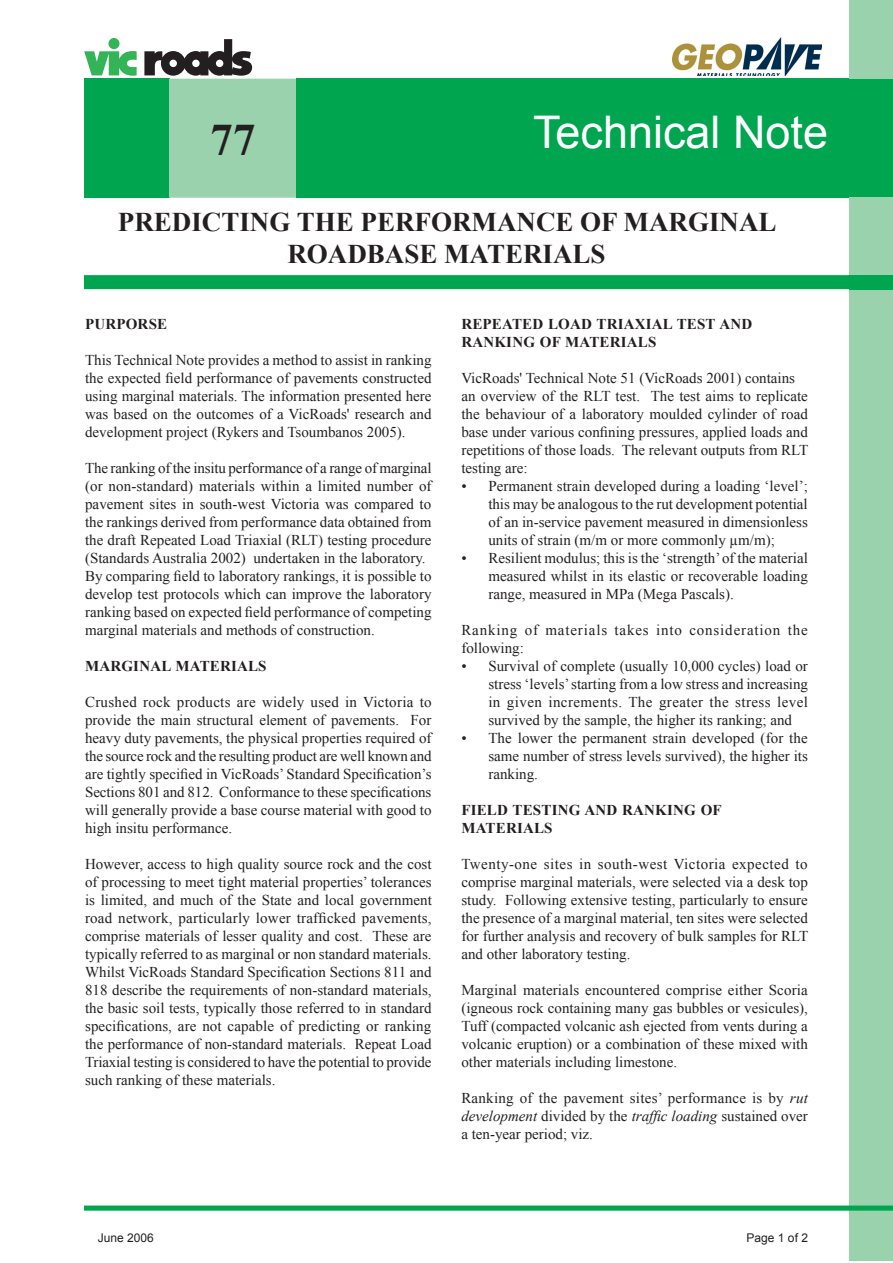
<style>
.page{position:relative;width:893px;height:1263px;background:#fff}
.page>*{position:absolute;margin:0;border:0;box-sizing:border-box;transform-origin:0 0}
.t1{font:45px "Arial";color:#fff}
.t2{font:700 45px "Times New Roman";color:#231f20}
.t3{font:700 27px/32.4px "Times New Roman";color:#231f20;text-align:center}
.t4{font:15px/18px "Times New Roman";color:#231f20;text-align:justify}
.t5{font:700 15px/18px "Times New Roman";letter-spacing:.015em;color:#231f20}
.t6{font:15px/18px "Times New Roman";letter-spacing:.055em;color:#231f20}
.t7{font:12px "Arial";color:#231f20}
.s1{font-style:italic}
</style>
<div class="page">
<div style="left:84px;top:79px;width:85px;height:119px;background:#00a54f"></div>
<div style="left:170px;top:79px;width:126px;height:118px;background:#9ad2ae"></div>
<div style="left:169px;top:79px;width:128px;height:119px;border:2px solid #9ad2ae"></div>
<div style="left:297px;top:79px;width:596px;height:119px;background:#00a54f"></div>
<svg style="left:84px;top:275px;width:765px;height:14px;background:#02a550"></svg>
<div style="left:849px;top:198px;width:44px;height:1063px;background:#9ad2ae"></div>
<svg style="left:84px;top:1205px;width:809px;height:5px;background:#1bae61"></svg>
<div style="left:849px;top:0;width:44px;height:79px;background:#9ad2ae"></div>
<div style="left:849px;top:275px;width:44px;height:14px;background:#00a54f"></div>
<img style="left:673px;top:38px;width:148px;height:38px">
<svg style="left:84px;top:51px;width:53px;height:25px"></svg>
<div style="left:108px;top:38px;width:12px;height:11px;background:#32b457;border-radius:50%"></div>
<svg style="left:144px;top:39px;width:108px;height:37px"></svg>
<h1 class="t2" style="left:211px;top:108px;width:46px">77</h1>
<h1 class="t1" style="left:533px;top:102px;width:297px">Technical Note</h1>
<h2 class="t3" style="left:118px;top:205px;width:660px">PREDICTING THE PERFORMANCE OF MARGINAL<br>ROADBASE MATERIALS</h2>
<p class="t5" style="left:85px;top:315px;width:84px">PURPORSE</p>
<p class="t4" style="left:85px;top:351px;width:348px">This Technical Note provides a method to assist in ranking the expected field performance of pavements constructed using marginal materials. The information presented here was based on the outcomes of a VicRoads' research and development project (Rykers and Tsoumbanos 2005).</p>
<p class="t4" style="left:85px;top:459px;width:348px;text-align:left">The ranking of the insitu performance of a range of marginal (or non-standard) materials within a limited number of pavement sites in south-west Victoria was compared to the rankings derived from performance data obtained from the draft Repeated Load Triaxial (RLT) testing procedure (Standards Australia 2002) undertaken in the laboratory.<br>By comparing field to laboratory rankings, it is possible to develop test protocols which can improve the laboratory ranking based on expected field performance of competing marginal materials and methods of construction.</p>
<p class="t5" style="left:85px;top:657px;width:183px">MARGINAL MATERIALS</p>
<p class="t4" style="left:85px;top:693px;width:348px">Crushed rock products are widely used in Victoria to provide the main structural element of pavements. For heavy duty pavements, the physical properties required of the source rock and the resulting product are well known and are tightly specified in VicRoads’ Standard Specification’s Sections 801 and 812. Conformance to these specifications will generally provide a base course material with good to high insitu performance.</p>
<p class="t4" style="left:85px;top:855px;width:348px">However, access to high quality source rock and the cost of processing to meet tight material properties’ tolerances is limited, and much of the State and local government road network, particularly lower trafficked pavements, comprise materials of lesser quality and cost. These are typically referred to as marginal or non standard materials.<br>Whilst VicRoads Standard Specification Sections 811 and 818 describe the requirements of non-standard materials, the basic soil tests, typically those referred to in standard specifications, are not capable of predicting or ranking the performance of non-standard materials. Repeat Load Triaxial testing is considered to have the potential to provide such ranking of these materials.</p>
<p class="t5" style="left:461px;top:315px;width:292px">REPEATED LOAD TRIAXIAL TEST AND<br>RANKING OF MATERIALS</p>
<p class="t4" style="left:461px;top:369px;width:348px;text-align:left">VicRoads' Technical Note 51 (VicRoads 2001) contains an overview of the RLT test. The test aims to replicate the behaviour of a laboratory moulded cylinder of road base under various confining pressures, applied loads and repetitions of those loads. The relevant outputs from RLT testing are:</p>
<p class="t4" style="left:488px;top:477px;width:321px;text-align:left">Permanent strain developed during a loading ‘level’; this may be analogous to the rut development potential of an in-service pavement measured in dimensionless units of strain (m/m or more commonly µm/m); Resilient modulus; this is the ‘strength’ of the material measured whilst in its elastic or recoverable loading range, measured in MPa (Mega Pascals).</p>
<p class="t6" style="left:461px;top:621px;width:348px">Ranking of materials takes into consideration the following:</p>
<p class="t4" style="left:488px;top:657px;width:321px;text-align:left">Survival of complete (usually 10,000 cycles) load or stress ‘levels’ starting from a low stress and increasing in given increments. The greater the stress level survived by the sample, the higher its ranking; and The lower the permanent strain developed (for the same number of stress levels survived), the higher its ranking.</p>
<p class="t5" style="left:461px;top:801px;width:262px">FIELD TESTING AND RANKING OF<br>MATERIALS</p>
<p class="t4" style="left:461px;top:855px;width:348px">Twenty-one sites in south-west Victoria expected to comprise marginal materials, were selected via a desk top study. Following extensive testing, particularly to ensure the presence of a marginal material, ten sites were selected for further analysis and recovery of bulk samples for RLT and other laboratory testing.</p>
<p class="t4" style="left:461px;top:981px;width:348px">Marginal materials encountered comprise either Scoria (igneous rock containing many gas bubbles or vesicules), Tuff (compacted volcanic ash ejected from vents during a volcanic eruption) or a combination of these mixed with other materials including limestone.</p>
<p class="t4" style="left:461px;top:1089px;width:348px">Ranking of the pavement sites’ performance is by <span class="s1">rut development</span> divided by the <span class="s1">traffic loading</span> sustained over a ten-year period; viz.</p>
<p class="t4" style="left:461px;top:477px;width:7px">•</p>
<p class="t4" style="left:461px;top:549px;width:7px">•</p>
<p class="t4" style="left:461px;top:657px;width:7px">•</p>
<p class="t4" style="left:461px;top:729px;width:7px">•</p>
<p class="t7" style="left:98px;top:1230px;width:58px">June 2006</p>
<p class="t7" style="left:747px;top:1230px;width:63px">Page 1 of 2</p>
</div>
